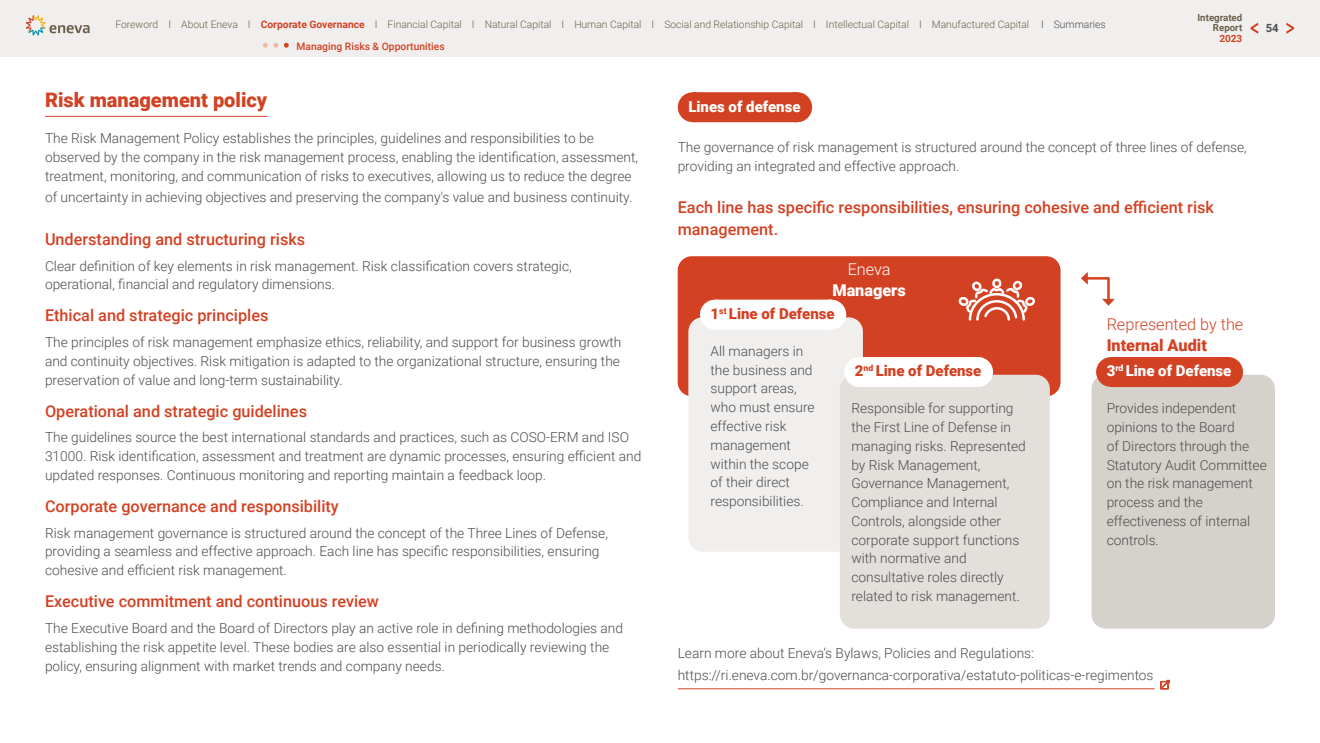
<style>
.page{position:relative;width:1320px;height:743px;background:#fff}
.page>*{position:absolute;margin:0;border:0;box-sizing:border-box;transform-origin:0 0}
.t1{font:900 20px "Roboto";color:#d34123}
.t2{font:500 16.25px/21.2px "Roboto";color:#d34123}
.t3{font:300 16.25px "Roboto";color:#d34123}
.t4{font:900 16.25px "Roboto";color:#d34123}
.t5{font:900 16.25px "Roboto";color:#fff}
.t6{font:300 16.25px "Roboto";letter-spacing:-.005em;color:#fff}
.t7{font:900 15px "Roboto";color:#d34123}
.t8{font:900 15px "Roboto";color:#fff}
.t9{font:300 13.75px/18.8px "Roboto";color:#4d4d4e}
.t10{font:700 11.25px "Roboto";color:#4d4d4e}
.t11{font:300 10.25px "Roboto";color:#6a5f4a}
.t12{font:500 10.25px "Roboto";color:#d34123}
.t13{font:700 10px "Roboto";color:#d34123}
.t14{font:700 9.75px/10px "Roboto";color:#6a5f4a;text-align:right}
.s1{font-weight:700;color:#d34123}
.s2{color:#4d4d4e}
</style>
<div class="page">
<div style="left:0;top:0;width:1320px;height:57px;background:#f1efed"></div>
<svg style="left:1286px;top:23px;width:9px;height:11px"></svg>
<svg style="left:1250px;top:23px;width:8px;height:11px"></svg>
<svg style="left:26px;top:15px;width:64px;height:20px"></svg>
<div style="left:1091px;top:374px;width:184px;height:254px;background:#d5d1cb;border-radius:14px"></div>
<div style="left:1111px;top:357px;width:116px;height:30px;background:#d34123"></div>
<hr style="left:1227px;top:357px;width:1px;height:30px;background:#d34123">
<div style="left:678px;top:256px;width:382px;height:140px;background:#d34123;border-radius:14px"></div>
<div style="left:688px;top:317px;width:175px;height:234px;background:#f1efed;border-radius:14px"></div>
<div style="left:715px;top:299px;width:115px;height:30px;background:#fff"></div>
<svg style="left:773px;top:299px;width:57px;height:1px"></svg>
<hr style="left:830px;top:299px;width:1px;height:30px;background:#fff">
<div style="left:840px;top:374px;width:210px;height:254px;background:#e3e0dc;border-radius:14px"></div>
<div style="left:859px;top:357px;width:118px;height:30px;background:#fff"></div>
<hr style="left:977px;top:357px;width:1px;height:30px;background:#fff">
<svg style="left:1081px;top:272px;width:34px;height:33px"></svg>
<svg style="left:957px;top:256px;width:81px;height:65px"></svg>
<hr style="left:45px;top:116px;width:222px;height:1px;background:#d34123">
<div style="left:693px;top:92px;width:103px;height:30px;background:#d34123"></div>
<svg style="left:744px;top:92px;width:50px;height:1px"></svg>
<hr style="left:796px;top:92px;width:1px;height:30px;background:#d34123">
<svg style="left:263px;top:42px;width:5px;height:6px"></svg>
<svg style="left:284px;top:42px;width:5px;height:6px"></svg>
<svg style="left:273px;top:43px;width:6px;height:5px"></svg>
<p class="t14" style="left:1197px;top:12px;width:46px">Integrated<br>Report</p>
<p class="t13" style="left:1219px;top:31px;width:24px">2023</p>
<p class="t11" style="left:115px;top:17px;width:992px">Foreword I About Eneva I <span class="s1">Corporate Governance</span> I Financial Capital I Natural Capital I Human Capital I Social and Relationship Capital I Intellectual Capital I Manufactured Capital <span class="s2">I Summaries</span></p>
<p class="t10" style="left:1266px;top:20px;width:14px">54</p>
<p class="t12" style="left:296px;top:39px;width:150px">Managing Risks &amp; Opportunities</p>
<h1 class="t1" style="left:45px;top:86px;width:224px">Risk management policy</h1>
<p class="t8" style="left:688px;top:96px;width:114px">Lines of defense</p>
<p class="t9" style="left:45px;top:128px;width:595px">The Risk Management Policy establishes the principles, guidelines and responsibilities to be observed by the company in the risk management process, enabling the identification, assessment, treatment, monitoring, and communication of risks to executives, allowing us to reduce the degree</p>
<p class="t9" style="left:45px;top:187px;width:589px">of uncertainty in achieving objectives and preserving the company's value and business continuity.</p>
<p class="t2" style="left:45px;top:227px;width:262px">Understanding and structuring risks</p>
<p class="t9" style="left:45px;top:256px;width:528px">Clear definition of key elements in risk management. Risk classification covers strategic, operational, financial and regulatory dimensions.</p>
<p class="t2" style="left:45px;top:304px;width:225px">Ethical and strategic principles</p>
<p class="t9" style="left:45px;top:332px;width:578px;text-align:justify">The principles of risk management emphasize ethics, reliability, and support for business growth and continuity objectives. Risk mitigation is adapted to the organizational structure, ensuring the preservation of value and long-term sustainability.</p>
<p class="t2" style="left:45px;top:399px;width:264px">Operational and strategic guidelines</p>
<p class="t9" style="left:45px;top:427px;width:598px">The guidelines source the best international standards and practices, such as COSO-ERM and ISO<br>31000. Risk identification, assessment and treatment are dynamic processes, ensuring efficient and updated responses. Continuous monitoring and reporting maintain a feedback loop.</p>
<p class="t2" style="left:45px;top:494px;width:295px">Corporate governance and responsibility</p>
<p class="t9" style="left:45px;top:522px;width:564px">Risk management governance is structured around the concept of the Three Lines of Defense, providing a seamless and effective approach. Each line has specific responsibilities, ensuring cohesive and efficient risk management.</p>
<p class="t2" style="left:45px;top:590px;width:335px">Executive commitment and continuous review</p>
<p class="t9" style="left:45px;top:618px;width:580px">The Executive Board and the Board of Directors play an active role in defining methodologies and establishing the risk appetite level. These bodies are also essential in periodically reviewing the policy, ensuring alignment with market trends and company needs.</p>
<p class="t9" style="left:678px;top:137px;width:571px">The governance of risk management is structured around the concept of three lines of defense, providing an integrated and effective approach.</p>
<p class="t2" style="left:678px;top:196px;width:538px">Each line has specific responsibilities, ensuring cohesive and efficient risk management.</p>
<p class="t6" style="left:848px;top:257px;width:44px">Eneva</p>
<p class="t5" style="left:832px;top:279px;width:75px">Managers</p>
<p class="t7" style="left:710px;top:303px;width:126px">1<sup>st</sup> Line of Defense</p>
<p class="t9" style="left:710px;top:341px;width:106px">All managers in the business and support areas, who must ensure effective risk management within the scope of their direct responsibilities.</p>
<p class="t7" style="left:855px;top:360px;width:128px">2<sup>nd</sup> Line of Defense</p>
<p class="t9" style="left:851px;top:398px;width:176px">Responsible for supporting the First Line of Defense in managing risks. Represented by Risk Management,<br>Governance Management,<br>Compliance and Internal<br>Controls, alongside other corporate support functions with normative and consultative roles directly related to risk management.</p>
<p class="t3" style="left:1107px;top:312px;width:138px">Represented by the</p>
<p class="t4" style="left:1107px;top:333px;width:102px">Internal Audit</p>
<p class="t8" style="left:1107px;top:360px;width:126px">3<sup>rd</sup> Line of Defense</p>
<p class="t9" style="left:1107px;top:398px;width:162px">Provides independent opinions to the Board<br>of Directors through the<br>Statutory Audit Committee on the risk management process and the effectiveness of internal controls.</p>
<p class="t9" style="left:678px;top:641px;width:477px;line-height:22.2px">Learn more about Eneva’s Bylaws, Policies and Regulations: https://ri.eneva.com.br/governanca-corporativa/estatuto-politicas-e-regimentos</p>
</div>
